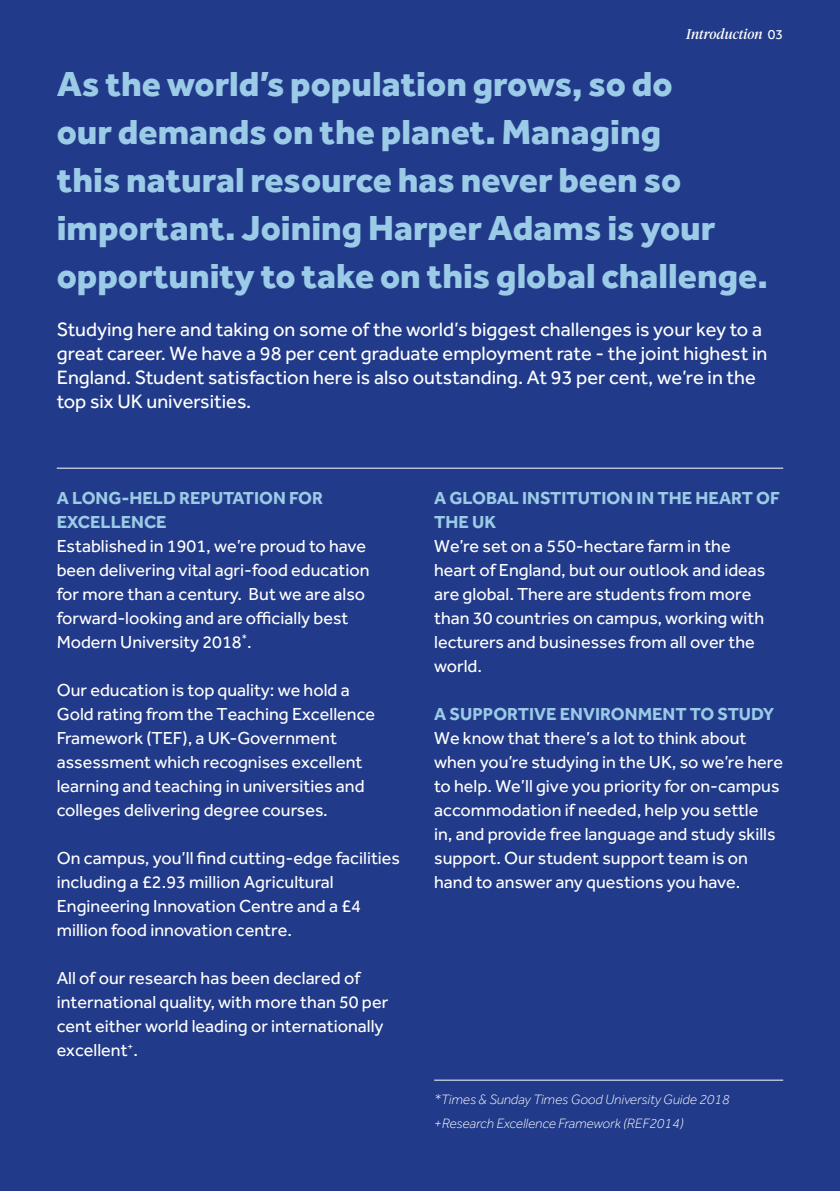
<style>
.page{position:relative;width:840px;height:1191px;background:#fff}
.page>*{position:absolute;margin:0;border:0;box-sizing:border-box;transform-origin:0 0}
.t1{font:800 36px/48px "Effra";color:#9bcbe6}
.t2{font:20px/24px "Effra";color:#fff}
.t3{font:18px/24px "Effra";color:#fff}
.t4{font:700 18px/24px "Effra";color:#9bcbe6}
.t5{font:italic 300 14px "Effra";color:#fff}
.t6{font:italic 14px "Tiempos Headline";color:#fff}
.s1{font-family:"Effra";font-style:normal}
</style>
<div class="page">
<div style="left:0;top:0;width:839px;height:1191px;background:#213a89"></div>
<hr style="left:57px;top:468px;width:725px;height:1px;background:#fff">
<hr style="left:434px;top:1079px;width:348px;height:1px;background:#fff">
<p class="t6" style="left:686px;top:25px;width:98px">Introduction <span class="s1">03</span></p>
<p class="t1" style="left:57px;top:59px;width:712px">As the world’s population grows, so do<br>our demands on the planet. Managing<br>this natural resource has never been so important. Joining Harper Adams is your opportunity to take on this global challenge.</p>
<p class="t2" style="left:57px;top:317px;width:711px">Studying here and taking on some of the world’s biggest challenges is your key to a great career. We have a 98 per cent graduate employment rate - the joint highest in England. Student satisfaction here is also outstanding. At 93 per cent, we’re in the top six UK universities.</p>
<p class="t4" style="left:57px;top:486px;width:268px">A LONG-HELD REPUTATION FOR<br>EXCELLENCE</p>
<p class="t3" style="left:57px;top:534px;width:314px">Established in 1901, we’re proud to have been delivering vital agri-food education for more than a century. But we are also forward-looking and are officially best Modern University 2018<sup>*</sup>.</p>
<p class="t3" style="left:57px;top:678px;width:320px">Our education is top quality: we hold a Gold rating from the Teaching Excellence Framework (TEF), a UK-Government assessment which recognises excellent learning and teaching in universities and colleges delivering degree courses.</p>
<p class="t3" style="left:57px;top:846px;width:345px">On campus, you’ll find cutting-edge facilities including a £2.93 million Agricultural Engineering Innovation Centre and a £4 million food innovation centre.</p>
<p class="t3" style="left:57px;top:966px;width:333px">All of our research has been declared of international quality, with more than 50 per cent either world leading or internationally excellent<sup>+</sup>.</p>
<p class="t4" style="left:434px;top:486px;width:347px">A GLOBAL INSTITUTION IN THE HEART OF<br>THE UK</p>
<p class="t3" style="left:434px;top:534px;width:332px">We’re set on a 550-hectare farm in the heart of England, but our outlook and ideas are global. There are students from more than 30 countries on campus, working with lecturers and businesses from all over the world.</p>
<p class="t4" style="left:434px;top:702px;width:341px">A SUPPORTIVE ENVIRONMENT TO STUDY</p>
<p class="t3" style="left:434px;top:726px;width:350px">We know that there’s a lot to think about when you’re studying in the UK, so we’re here to help. We’ll give you priority for on-campus accommodation if needed, help you settle<br>in, and provide free language and study skills support. Our student support team is on hand to answer any questions you have.</p>
<p class="t5" style="left:434px;top:1091px;width:297px">*Times &amp; Sunday Times Good University Guide 2018</p>
<p class="t5" style="left:434px;top:1115px;width:251px">+Research Excellence Framework (REF2014)</p>
</div>
